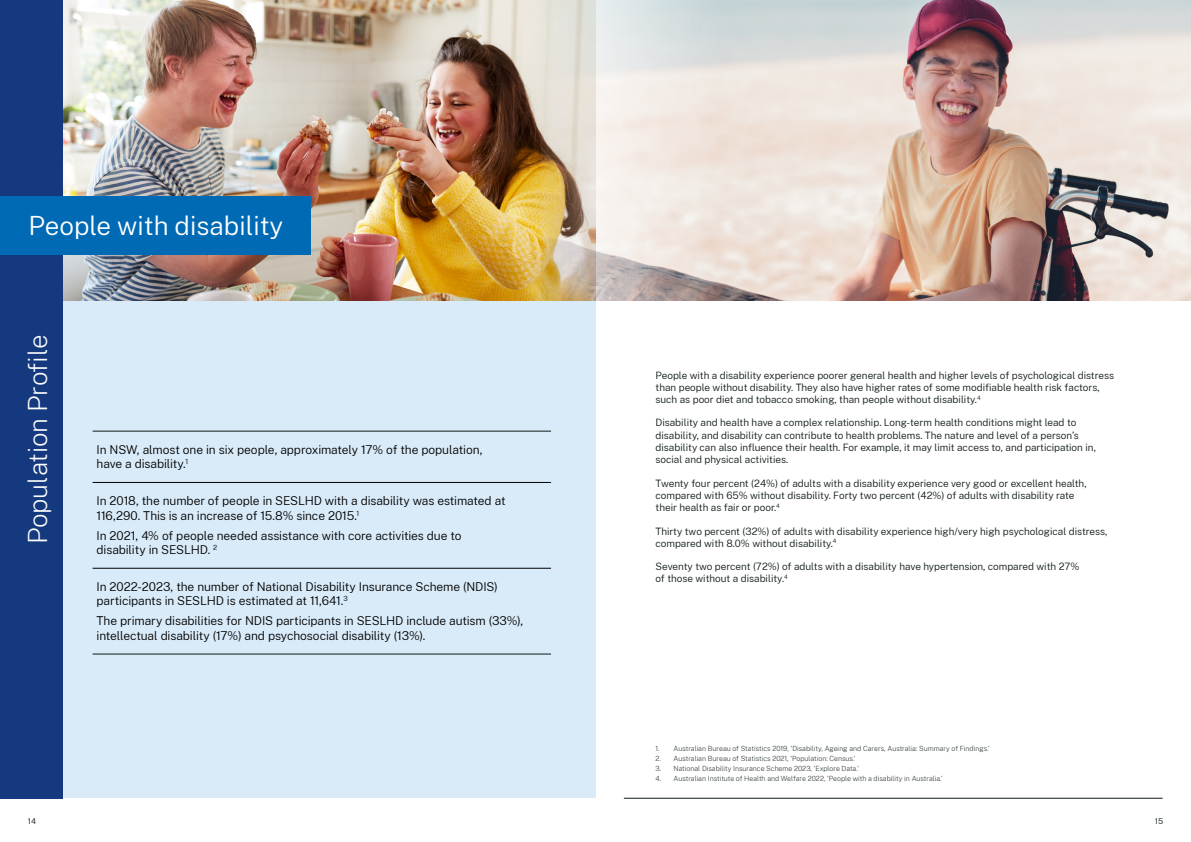
<style>
.page{position:relative;width:1191px;height:842px;background:#fff}
.page>*{position:absolute;margin:0;border:0;box-sizing:border-box;transform-origin:0 0}
.t1{font:300 26px "Public Sans";color:#fff}
.t2{font:200 26px "Public Sans";letter-spacing:-.005em;color:#fff}
.t3{font:300 12px/14.4px "Public Sans";letter-spacing:-.01em;color:#000}
.t4{font:300 10px/12.2px "Public Sans";color:#0f1a18}
.t5{font:8px "Public Sans";color:#252f2e}
.t6{font:200 7px "Public Sans";color:#252f2e}
</style>
<div class="page">
<div style="left:63px;top:300px;width:532px;height:498px;background:#d9ebf9"></div>
<img style="left:63px;top:0;width:479px;height:300px">
<img style="left:542px;top:0;width:649px;height:300px">
<div style="left:0;top:0;width:63px;height:798px;background:#15397f"></div>
<div style="left:0;top:197px;width:310px;height:58px;background:#006ab5"></div>
<hr style="left:93px;top:482px;width:458px;height:1px;background:#000">
<hr style="left:93px;top:568px;width:458px;height:1px;background:#000">
<hr style="left:93px;top:431px;width:458px;height:1px;background:#0f1a18">
<hr style="left:93px;top:654px;width:458px;height:1px;background:#0f1a18">
<hr style="left:624px;top:798px;width:538px;height:1px;background:#0f1a18">
<h1 class="t1" style="left:28px;top:208px;width:256px">People with disability</h1>
<h1 class="t2" style="left:20px;top:544px;width:211px;rotate:-90deg">Population Profile</h1>
<p class="t3" style="left:97px;top:442px;width:387px">In NSW, almost one in six people, approximately 17% of the population, have a disability.<sup>1</sup></p>
<p class="t3" style="left:97px;top:493px;width:410px">In 2018, the number of people in SESLHD with a disability was estimated at<br>116,290. This is an increase of 15.8% since 2015.<sup>1</sup></p>
<p class="t3" style="left:97px;top:528px;width:366px">In 2021, 4% of people needed assistance with core activities due to disability in SESLHD. <sup>2</sup></p>
<p class="t3" style="left:97px;top:579px;width:403px">In 2022-2023, the number of National Disability Insurance Scheme (NDIS) participants in SESLHD is estimated at 11,641.<sup>3</sup></p>
<p class="t3" style="left:97px;top:613px;width:428px">The primary disabilities for NDIS participants in SESLHD include autism (33%), intellectual disability (17%) and psychosocial disability (13%).</p>
<p class="t4" style="left:655px;top:368px;width:460px">People with a disability experience poorer general health and higher levels of psychological distress than people without disability. They also have higher rates of some modifiable health risk factors, such as poor diet and tobacco smoking, than people without disability.<sup>4</sup></p>
<p class="t4" style="left:655px;top:416px;width:442px">Disability and health have a complex relationship. Long-term health conditions might lead to disability, and disability can contribute to health problems. The nature and level of a person’s disability can also influence their health. For example, it may limit access to, and participation in, social and physical activities.</p>
<p class="t4" style="left:655px;top:476px;width:432px">Twenty four percent (24%) of adults with a disability experience very good or excellent health, compared with 65% without disability. Forty two percent (42%) of adults with disability rate their health as fair or poor.<sup>4</sup></p>
<p class="t4" style="left:655px;top:524px;width:453px">Thirty two percent (32%) of adults with disability experience high/very high psychological distress, compared with 8.0% without disability.<sup>4</sup></p>
<p class="t4" style="left:655px;top:560px;width:425px">Seventy two percent (72%) of adults with a disability have hypertension, compared with 27% of those without a disability.<sup>4</sup></p>
<p class="t6" style="left:655px;top:743px;width:335px">1. Australian Bureau of Statistics 2019, ‘Disability, Ageing and Carers, Australia: Summary of Findings.’</p>
<p class="t6" style="left:655px;top:753px;width:201px">2. Australian Bureau of Statistics 2021, ‘Population: Census.’</p>
<p class="t6" style="left:655px;top:763px;width:205px">3. National Disability Insurance Scheme 2023, ‘Explore Data.’</p>
<p class="t6" style="left:655px;top:773px;width:289px">4. Australian Institute of Health and Welfare 2022, ‘People with a disability in Australia.’</p>
<p class="t5" style="left:28px;top:816px;width:10px">14</p>
<p class="t5" style="left:1154px;top:816px;width:10px">15</p>
</div>
